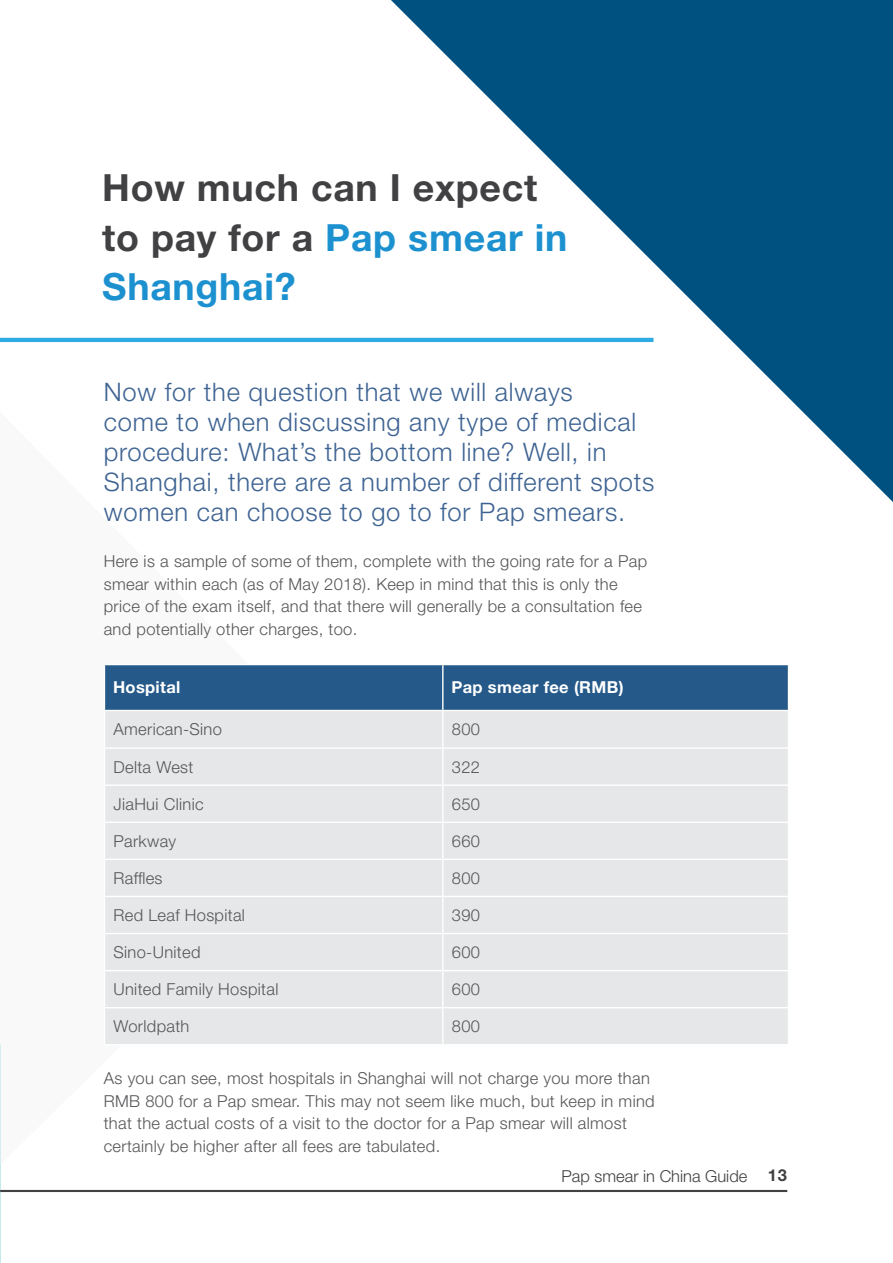
<style>
.page{position:relative;width:893px;height:1263px;background:#fff}
.page>*{position:absolute;margin:0;border:0;box-sizing:border-box;transform-origin:0 0}
.t1{font:700 37.5px/49.5px "Helvetica Neue LT Std";letter-spacing:.02em;color:#414042}
.t2{font:300 25.5px/30px "Helvetica Neue LT Std";letter-spacing:.03em;color:#3e6392}
.t3{font:300 16.5px/22.5px "Helvetica Neue LT Std";letter-spacing:.02em;color:#565659}
.t4{font:700 16.5px "Helvetica Neue LT Std";letter-spacing:.02em;color:#fff}
.t5{font:300 16.5px "Helvetica Neue LT Std";color:#414042}
.s1{color:#1d91d0}
.s2{font-weight:700}
</style>
<div class="page">
<svg style="left:391px;top:0;width:502px;height:502px;fill:#005180"></svg>
<hr style="left:0;top:338px;width:653px;height:4px;background:#2cace2">
<svg style="left:105px;top:665px;width:683px;height:82px;background:#7b99b3"></svg>
<div style="left:105px;top:749px;width:683px;height:295px;background:#e6e7e8"></div>
<hr style="left:104px;top:710px;width:339px;height:1px;background:#fff">
<hr style="left:443px;top:710px;width:346px;height:1px;background:#fff">
<hr style="left:442px;top:711px;width:2px;height:36px;background:#fff">
<hr style="left:442px;top:749px;width:2px;height:35px;background:#fff">
<hr style="left:104px;top:784px;width:339px;height:2px;background:#fff">
<hr style="left:443px;top:784px;width:346px;height:2px;background:#fff">
<hr style="left:442px;top:786px;width:2px;height:35px;background:#fff">
<hr style="left:104px;top:821px;width:339px;height:2px;background:#fff">
<hr style="left:443px;top:821px;width:346px;height:2px;background:#fff">
<hr style="left:442px;top:823px;width:2px;height:36px;background:#fff">
<hr style="left:104px;top:859px;width:339px;height:1px;background:#fff">
<hr style="left:443px;top:859px;width:346px;height:1px;background:#fff">
<hr style="left:442px;top:860px;width:2px;height:36px;background:#fff">
<hr style="left:104px;top:896px;width:339px;height:1px;background:#fff">
<hr style="left:443px;top:896px;width:346px;height:1px;background:#fff">
<hr style="left:442px;top:897px;width:2px;height:36px;background:#fff">
<hr style="left:104px;top:933px;width:339px;height:1px;background:#fff">
<hr style="left:443px;top:933px;width:346px;height:1px;background:#fff">
<hr style="left:442px;top:934px;width:2px;height:36px;background:#fff">
<hr style="left:104px;top:970px;width:339px;height:1px;background:#fff">
<hr style="left:443px;top:970px;width:346px;height:1px;background:#fff">
<hr style="left:442px;top:971px;width:2px;height:36px;background:#fff">
<hr style="left:104px;top:1007px;width:339px;height:1px;background:#fff">
<hr style="left:443px;top:1007px;width:346px;height:1px;background:#fff">
<hr style="left:442px;top:1008px;width:2px;height:36px;background:#fff">
<hr style="left:442px;top:665px;width:2px;height:45px;background:#fff">
<hr style="left:0;top:1190px;width:787px;height:2px;background:#414042">
<h1 class="t1" style="left:102px;top:162px;width:467px">How much can I expect to pay for a <span class="s1">Pap smear in<br>Shanghai?</span></h1>
<h2 class="t2" style="left:104px;top:376px;width:552px">Now for the question that we will always<br>come to when discussing any type of medical procedure: What’s the bottom line? Well, in Shanghai, there are a number of different spots women can choose to go to for Pap smears.</h2>
<p class="t3" style="left:104px;top:549px;width:545px">Here is a sample of some of them, complete with the going rate for a Pap smear within each (as of May 2018). Keep in mind that this is only the price of the exam itself, and that there will generally be a consultation fee and potentially other charges, too.</p>
<p class="t4" style="left:113px;top:677px;width:69px">Hospital</p>
<p class="t4" style="left:451px;top:677px;width:174px">Pap smear fee (RMB)</p>
<p class="t3" style="left:113px;top:718px;width:110px">American-Sino</p>
<p class="t3" style="left:452px;top:718px;width:30px">800</p>
<p class="t3" style="left:113px;top:755px;width:81px">Delta West</p>
<p class="t3" style="left:452px;top:755px;width:30px">322</p>
<p class="t3" style="left:113px;top:792px;width:92px">JiaHui Clinic</p>
<p class="t3" style="left:452px;top:792px;width:30px">650</p>
<p class="t3" style="left:113px;top:829px;width:64px">Parkway</p>
<p class="t3" style="left:452px;top:829px;width:30px">660</p>
<p class="t3" style="left:113px;top:866px;width:51px">Raffles</p>
<p class="t3" style="left:452px;top:866px;width:30px">800</p>
<p class="t3" style="left:113px;top:903px;width:133px">Red Leaf Hospital</p>
<p class="t3" style="left:452px;top:903px;width:30px">390</p>
<p class="t3" style="left:113px;top:940px;width:89px">Sino-United</p>
<p class="t3" style="left:452px;top:940px;width:30px">600</p>
<p class="t3" style="left:113px;top:977px;width:166px">United Family Hospital</p>
<p class="t3" style="left:452px;top:977px;width:30px">600</p>
<p class="t3" style="left:113px;top:1014px;width:77px">Worldpath</p>
<p class="t3" style="left:452px;top:1014px;width:30px">800</p>
<p class="t3" style="left:104px;top:1067px;width:552px">As you can see, most hospitals in Shanghai will not charge you more than RMB 800 for a Pap smear. This may not seem like much, but keep in mind that the actual costs of a visit to the doctor for a Pap smear will almost certainly be higher after all fees are tabulated.</p>
<p class="t5" style="left:562px;top:1166px;width:227px">Pap smear in China Guide <span class="s2">13</span></p>
</div>
